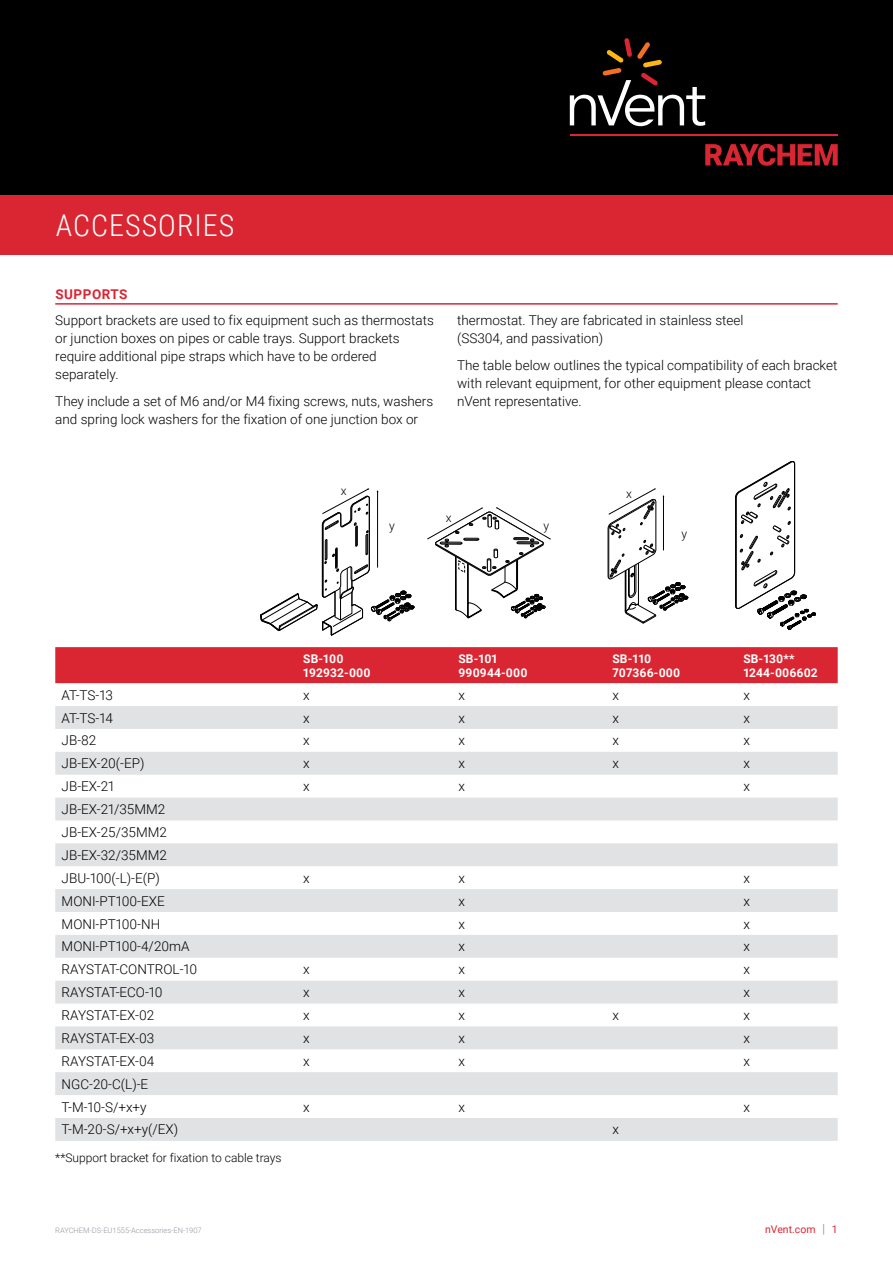
<style>
.page{position:relative;width:893px;height:1263px;background:#fff}
.page>*{position:absolute;margin:0;border:0;box-sizing:border-box;transform-origin:0 0}
.t1{font:300 30px "Roboto Condensed";letter-spacing:.035em;color:#fff}
.t2{font:300 13.5px/18px "Roboto";color:#000}
.t3{font:700 13.5px "Roboto";letter-spacing:.035em;color:#d92632}
.t4{font:700 12px/14.2px "Roboto";letter-spacing:.01em;color:#fff}
.t5{font:300 12px "Roboto";color:#000}
.t6{font:10.5px "Roboto";color:#d92632}
.t7{font:300 7.5px "Roboto";color:#90969e}
.s1{font-size:12.6px;color:#90969e}
</style>
<div class="page">
<div style="left:0;top:0;width:893px;height:196px;background:#000"></div>
<svg style="left:705px;top:144px;width:133px;height:22px"></svg>
<hr style="left:570px;top:134px;width:268px;height:2px;background:#d92632">
<svg style="left:570px;top:38px;width:135px;height:88px"></svg>
<div style="left:0;top:196px;width:893px;height:59px;background:#d92632"></div>
<hr style="left:55px;top:303px;width:783px;height:2px;background:#d92632">
<svg style="left:260px;top:488px;width:154px;height:147px"></svg>
<svg style="left:735px;top:461px;width:81px;height:169px"></svg>
<svg style="left:427px;top:507px;width:124px;height:111px"></svg>
<svg style="left:608px;top:488px;width:80px;height:135px"></svg>
<div style="left:55px;top:647px;width:783px;height:36px;background:#d92632"></div>
<svg style="left:55px;top:706px;width:783px;height:435px;fill:#e1e2e4"></svg>
<h1 class="t1" style="left:56px;top:204px;width:180px">ACCESSORIES</h1>
<p class="t3" style="left:56px;top:285px;width:74px">SUPPORTS</p>
<p class="t2" style="left:55px;top:311px;width:380px">Support brackets are used to fix equipment such as thermostats or junction boxes on pipes or cable trays. Support brackets require additional pipe straps which have to be ordered separately.</p>
<p class="t2" style="left:55px;top:392px;width:380px">They include a set of M6 and/or M4 fixing screws, nuts, washers and spring lock washers for the fixation of one junction box or</p>
<p class="t2" style="left:457px;top:311px;width:288px">thermostat. They are fabricated in stainless steel (SS304, and passivation)</p>
<p class="t2" style="left:457px;top:356px;width:382px">The table below outlines the typical compatibility of each bracket with relevant equipment, for other equipment please contact nVent representative.</p>
<p class="t5" style="left:341px;top:482px;width:7px">x</p>
<p class="t5" style="left:389px;top:517px;width:7px">y</p>
<p class="t5" style="left:446px;top:509px;width:7px">x</p>
<p class="t5" style="left:543px;top:517px;width:7px">y</p>
<p class="t5" style="left:626px;top:485px;width:7px">x</p>
<p class="t5" style="left:681px;top:525px;width:7px">y</p>
<p class="t4" style="left:303px;top:651px;width:69px">SB-100<br>192932-000</p>
<p class="t4" style="left:458px;top:651px;width:70px">SB-101<br>990944-000</p>
<p class="t4" style="left:612px;top:651px;width:69px">SB-110<br>707366-000</p>
<p class="t4" style="left:743px;top:651px;width:76px">SB-130**<br>1244-006602</p>
<p class="t2" style="left:62px;top:685px;width:53px">AT-TS-13</p>
<p class="t2" style="left:303px;top:685px;width:8px">x</p>
<p class="t2" style="left:458px;top:685px;width:8px">x</p>
<p class="t2" style="left:612px;top:685px;width:8px">x</p>
<p class="t2" style="left:743px;top:685px;width:8px">x</p>
<p class="t2" style="left:62px;top:708px;width:53px">AT-TS-14</p>
<p class="t2" style="left:303px;top:708px;width:8px">x</p>
<p class="t2" style="left:458px;top:708px;width:8px">x</p>
<p class="t2" style="left:612px;top:708px;width:8px">x</p>
<p class="t2" style="left:743px;top:708px;width:8px">x</p>
<p class="t2" style="left:62px;top:731px;width:36px">JB-82</p>
<p class="t2" style="left:303px;top:731px;width:8px">x</p>
<p class="t2" style="left:458px;top:731px;width:8px">x</p>
<p class="t2" style="left:612px;top:731px;width:8px">x</p>
<p class="t2" style="left:743px;top:731px;width:8px">x</p>
<p class="t2" style="left:62px;top:754px;width:84px">JB-EX-20(-EP)</p>
<p class="t2" style="left:303px;top:754px;width:8px">x</p>
<p class="t2" style="left:458px;top:754px;width:8px">x</p>
<p class="t2" style="left:612px;top:754px;width:8px">x</p>
<p class="t2" style="left:743px;top:754px;width:8px">x</p>
<p class="t2" style="left:62px;top:777px;width:54px">JB-EX-21</p>
<p class="t2" style="left:303px;top:777px;width:8px">x</p>
<p class="t2" style="left:458px;top:777px;width:8px">x</p>
<p class="t2" style="left:743px;top:777px;width:8px">x</p>
<p class="t2" style="left:62px;top:797px;width:107px;line-height:23px;text-align:justify">JB-EX-21/35MM2<br>JB-EX-25/35MM2<br>JB-EX-32/35MM2<br>JBU-100(-L)-E(P)</p>
<p class="t2" style="left:303px;top:868px;width:8px">x</p>
<p class="t2" style="left:458px;top:868px;width:8px">x</p>
<p class="t2" style="left:743px;top:868px;width:8px">x</p>
<p class="t2" style="left:62px;top:891px;width:105px">MONI-PT100-EXE</p>
<p class="t2" style="left:458px;top:891px;width:8px">x</p>
<p class="t2" style="left:743px;top:891px;width:8px">x</p>
<p class="t2" style="left:62px;top:914px;width:100px">MONI-PT100-NH</p>
<p class="t2" style="left:458px;top:914px;width:8px">x</p>
<p class="t2" style="left:743px;top:914px;width:8px">x</p>
<p class="t2" style="left:62px;top:937px;width:129px">MONI-PT100-4/20mA</p>
<p class="t2" style="left:458px;top:937px;width:8px">x</p>
<p class="t2" style="left:743px;top:937px;width:8px">x</p>
<p class="t2" style="left:62px;top:960px;width:137px">RAYSTAT-CONTROL-10</p>
<p class="t2" style="left:303px;top:960px;width:8px">x</p>
<p class="t2" style="left:458px;top:960px;width:8px">x</p>
<p class="t2" style="left:743px;top:960px;width:8px">x</p>
<p class="t2" style="left:62px;top:983px;width:102px">RAYSTAT-ECO-10</p>
<p class="t2" style="left:303px;top:983px;width:8px">x</p>
<p class="t2" style="left:458px;top:983px;width:8px">x</p>
<p class="t2" style="left:743px;top:983px;width:8px">x</p>
<p class="t2" style="left:62px;top:1006px;width:94px">RAYSTAT-EX-02</p>
<p class="t2" style="left:303px;top:1006px;width:8px">x</p>
<p class="t2" style="left:458px;top:1006px;width:8px">x</p>
<p class="t2" style="left:612px;top:1006px;width:8px">x</p>
<p class="t2" style="left:743px;top:1006px;width:8px">x</p>
<p class="t2" style="left:62px;top:1029px;width:94px">RAYSTAT-EX-03</p>
<p class="t2" style="left:303px;top:1029px;width:8px">x</p>
<p class="t2" style="left:458px;top:1029px;width:8px">x</p>
<p class="t2" style="left:743px;top:1029px;width:8px">x</p>
<p class="t2" style="left:62px;top:1051px;width:94px">RAYSTAT-EX-04</p>
<p class="t2" style="left:303px;top:1051px;width:8px">x</p>
<p class="t2" style="left:458px;top:1051px;width:8px">x</p>
<p class="t2" style="left:743px;top:1051px;width:8px">x</p>
<p class="t2" style="left:62px;top:1072px;width:88px;line-height:23px">NGC-20-C(L)-E<br>T-M-10-S/+x+y</p>
<p class="t2" style="left:303px;top:1097px;width:8px">x</p>
<p class="t2" style="left:458px;top:1097px;width:8px">x</p>
<p class="t2" style="left:743px;top:1097px;width:8px">x</p>
<p class="t2" style="left:62px;top:1120px;width:118px">T-M-20-S/+x+y(/EX)</p>
<p class="t2" style="left:612px;top:1120px;width:8px">x</p>
<p class="t5" style="left:55px;top:1149px;width:228px">**Support bracket for fixation to cable trays</p>
<p class="t7" style="left:55px;top:1225px;width:148px">RAYCHEM-DS-EU1555-Accessories-EN-1907</p>
<p class="t6" style="left:765px;top:1222px;width:74px">nVent.com <span class="s1">|</span> 1</p>
</div>
